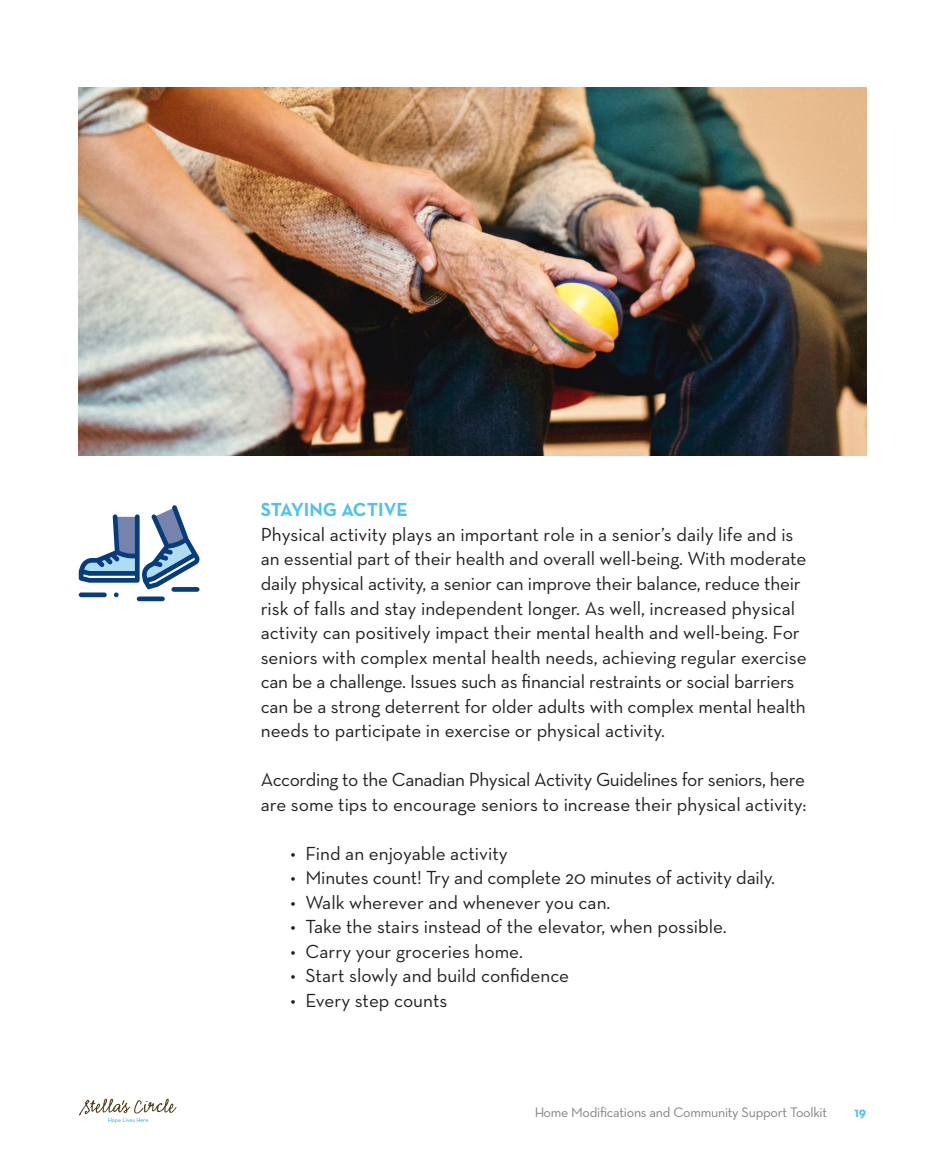
<style>
.page{position:relative;width:945px;height:1166px;background:#fff}
.page>*{position:absolute;margin:0;border:0;box-sizing:border-box;transform-origin:0 0}
.t1{font:19.25px/24.5px "Neutra Text";letter-spacing:-.005em;color:#231f20}
.t2{font:700 19.25px "Neutra Text";color:#4ec3ed}
.t3{font:14px "Neutra Text";letter-spacing:-.02em;color:#808285}
.t4{font:700 14px "Neutra Text";color:#4ec3ed}
</style>
<div class="page">
<svg style="left:79px;top:1098px;width:97px;height:25px"></svg>
<img style="left:79px;top:88px;width:787px;height:367px">
<svg style="left:79px;top:505px;width:121px;height:92px"></svg>
<div style="left:172px;top:587px;width:27px;height:5px;background:#073d7c;border-radius:2px"></div>
<div style="left:137px;top:596px;width:28px;height:5px;background:#073d7c;border-radius:2px"></div>
<p class="t2" style="left:261px;top:498px;width:149px">STAYING ACTIVE</p>
<p class="t1" style="left:261px;top:522px;width:547px">Physical activity plays an important role in a senior’s daily life and is an essential part of their health and overall well-being. With moderate daily physical activity, a senior can improve their balance, reduce their risk of falls and stay independent longer. As well, increased physical activity can positively impact their mental health and well-being. For seniors with complex mental health needs, achieving regular exercise can be a challenge. Issues such as financial restraints or social barriers can be a strong deterrent for older adults with complex mental health needs to participate in exercise or physical activity.</p>
<p class="t1" style="left:261px;top:767px;width:547px">According to the Canadian Physical Activity Guidelines for seniors, here are some tips to encourage seniors to increase their physical activity:</p>
<p class="t1" style="left:290px;top:840px;width:219px">• Find an enjoyable activity</p>
<p class="t1" style="left:290px;top:865px;width:486px">• Minutes count! Try and complete 20 minutes of activity daily.</p>
<p class="t1" style="left:290px;top:889px;width:322px">• Walk wherever and whenever you can.</p>
<p class="t1" style="left:290px;top:914px;width:438px">• Take the stairs instead of the elevator, when possible.</p>
<p class="t1" style="left:290px;top:938px;width:234px">• Carry your groceries home.</p>
<p class="t1" style="left:290px;top:963px;width:280px">• Start slowly and build confidence</p>
<p class="t1" style="left:290px;top:987px;width:158px">• Every step counts</p>
<p class="t3" style="left:534px;top:1103px;width:294px">Home Modifications and Community Support Toolkit</p>
<p class="t4" style="left:854px;top:1103px;width:13px">19</p>
</div>
